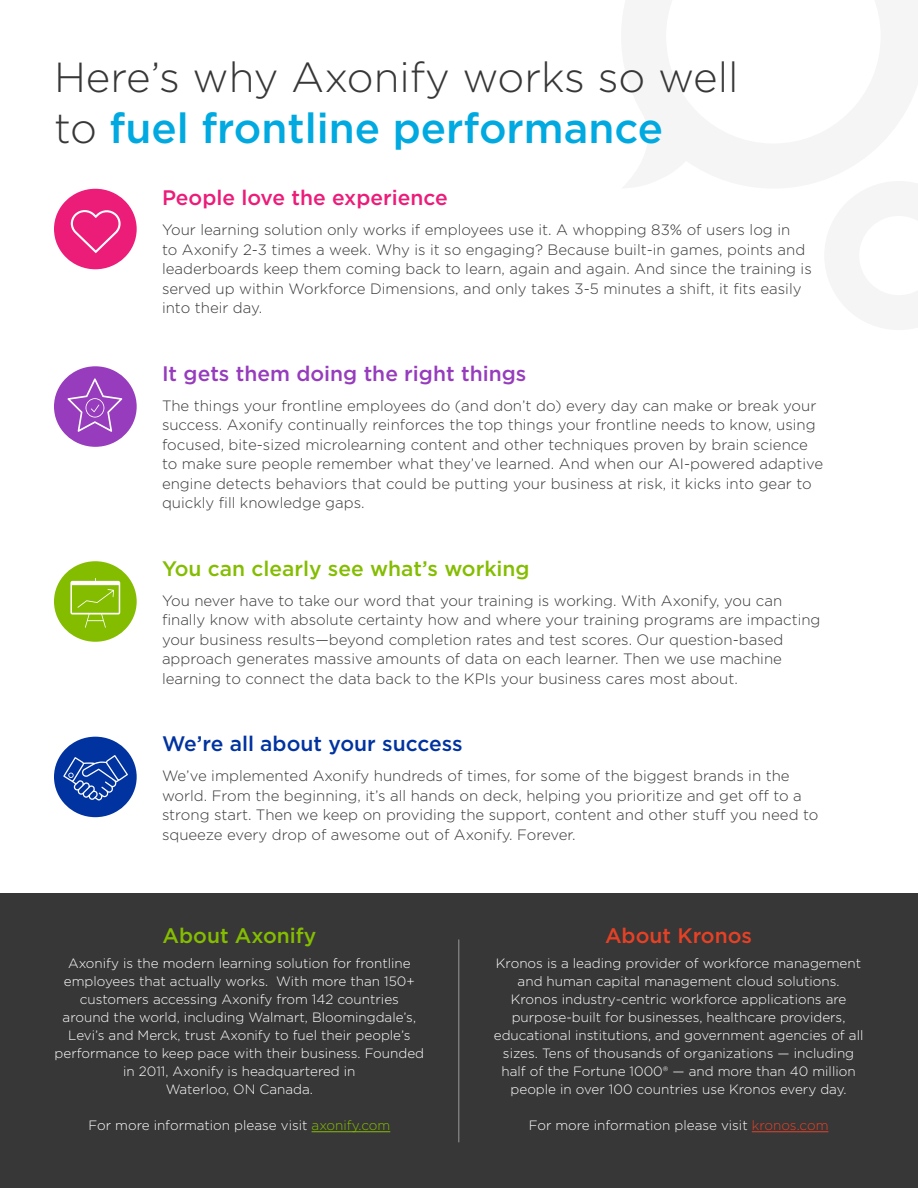
<style>
.page{position:relative;width:918px;height:1188px;background:#fff}
.page>*{position:absolute;margin:0;border:0;box-sizing:border-box;transform-origin:0 0}
.t1{font:300 42px/51px "Gotham";color:#373737}
.t2{font:500 21px "Gotham";color:#84bd00}
.t3{font:500 21px "Gotham";color:#963cbd}
.t4{font:500 21px "Gotham";color:#0033a0}
.t5{font:500 21px "Gotham";color:#ec1c79}
.t6{font:500 21px "Gotham";color:#e64125}
.t7{font:300 15px/19.5px "Gotham";color:#373737}
.t8{font:300 13.5px/18px "Gotham";color:#fff;text-align:center}
.s1{font-weight:500;color:#00a9e0}
.s2{color:#343741}
.s3{color:#84bd00}
.s4{color:#e64127}
</style>
<div class="page">
<div style="left:0;top:893px;width:918px;height:295px;background:#373737"></div>
<hr style="left:312px;top:1131px;width:78px;height:1px;background:#84bd00">
<hr style="left:752px;top:1131px;width:76px;height:1px;background:#e64127">
<div style="left:54px;top:189px;width:83px;height:80px;background:#ec1c79;border-radius:50%"></div>
<svg style="left:71px;top:210px;width:50px;height:43px"></svg>
<div style="left:54px;top:366px;width:83px;height:81px;background:#963cbd;border-radius:50%"></div>
<svg style="left:68px;top:378px;width:54px;height:54px"></svg>
<div style="left:54px;top:561px;width:83px;height:81px;background:#84bd00;border-radius:50%"></div>
<svg style="left:70px;top:578px;width:50px;height:50px"></svg>
<div style="left:54px;top:737px;width:83px;height:80px;background:#0033a0;border-radius:50%"></div>
<svg style="left:63px;top:755px;width:65px;height:45px"></svg>
<hr style="left:459px;top:939px;width:1px;height:203px;background:#fff">
<h1 class="t1" style="left:54px;top:50px;width:686px">Here’s why Axonify works so well to <span class="s1">fuel frontline performance</span></h1>
<h2 class="t5" style="left:162px;top:184px;width:287px">People love the experience</h2>
<p class="t7" style="left:162px;top:220px;width:651px">Your learning solution only works if employees use it. A whopping 83% of users log in<br>to Axonify 2-3 times a week. Why is it so engaging? Because built-in games, points and leaderboards keep them coming back to learn, again and again. And since the training is served up within Workforce Dimensions, and only takes 3-5 minutes a shift, it fits easily into their day.</p>
<h2 class="t3" style="left:162px;top:360px;width:366px">It gets them doing the right things</h2>
<p class="t7" style="left:162px;top:395px;width:663px">The things your frontline employees do (and don’t do) every day can make or break your success. Axonify continually reinforces the top things your frontline needs to know, using focused, bite-sized microlearning content and other techniques proven by brain science to make sure people remember what they’ve learned. And when our AI-powered adaptive engine detects behaviors that could be putting your business at risk, it kicks into gear to quickly fill knowledge gaps.</p>
<h2 class="t2" style="left:162px;top:555px;width:369px">You can clearly see what’s working</h2>
<p class="t7" style="left:162px;top:590px;width:660px">You never have to take our word that your training is working. With Axonify, you can finally know with absolute certainty how and where your training programs are impacting your business results—beyond completion rates and test scores. Our question-based approach generates massive amounts of data on each learner. Then we use machine learning to connect the data back to the KPIs your business care<span class="s2">s</span> most about.</p>
<h2 class="t4" style="left:162px;top:730px;width:302px">We’re all about your success</h2>
<p class="t7" style="left:162px;top:766px;width:658px">We’ve implemented Axonify hundreds of times, for some of the biggest brands in the world. From the beginning, it’s all hands on deck, helping you prioritize and get off to a strong start. Then we keep on providing the support, content and other stuff you need to squeeze every drop of awesome out of Axonify. Forever.</p>
<h2 class="t2" style="left:163px;top:922px;width:155px">About Axonify</h2>
<p class="t8" style="left:55px;top:954px;width:371px">Axonify is the modern learning solution for frontline employees that actually works. With more than 150+ customers accessing Axonify from 142 countries<br>around the world, including Walmart, Bloomingdale’s, Levi’s and Merck, trust Axonify to fuel their people’s performance to keep pace with their business. Founded in 2011, Axonify is headquartered in<br>Waterloo, ON Canada.</p>
<p class="t8" style="left:89px;top:1116px;width:303px">For more information please visit <span class="s3">axonify.com</span></p>
<h2 class="t6" style="left:605px;top:922px;width:149px">About Kronos</h2>
<p class="t8" style="left:494px;top:954px;width:371px">Kronos is a leading provider of workforce management and human capital management cloud solutions.<br>Kronos industry-centric workforce applications are purpose-built for businesses, healthcare providers, educational institutions, and government agencies of all sizes. Tens of thousands of organizations — including half of the Fortune 1000® — and more than 40 million people in over 100 countries use Kronos every day.</p>
<p class="t8" style="left:529px;top:1116px;width:301px">For more information please visit <span class="s4">kronos.com</span></p>
</div>
